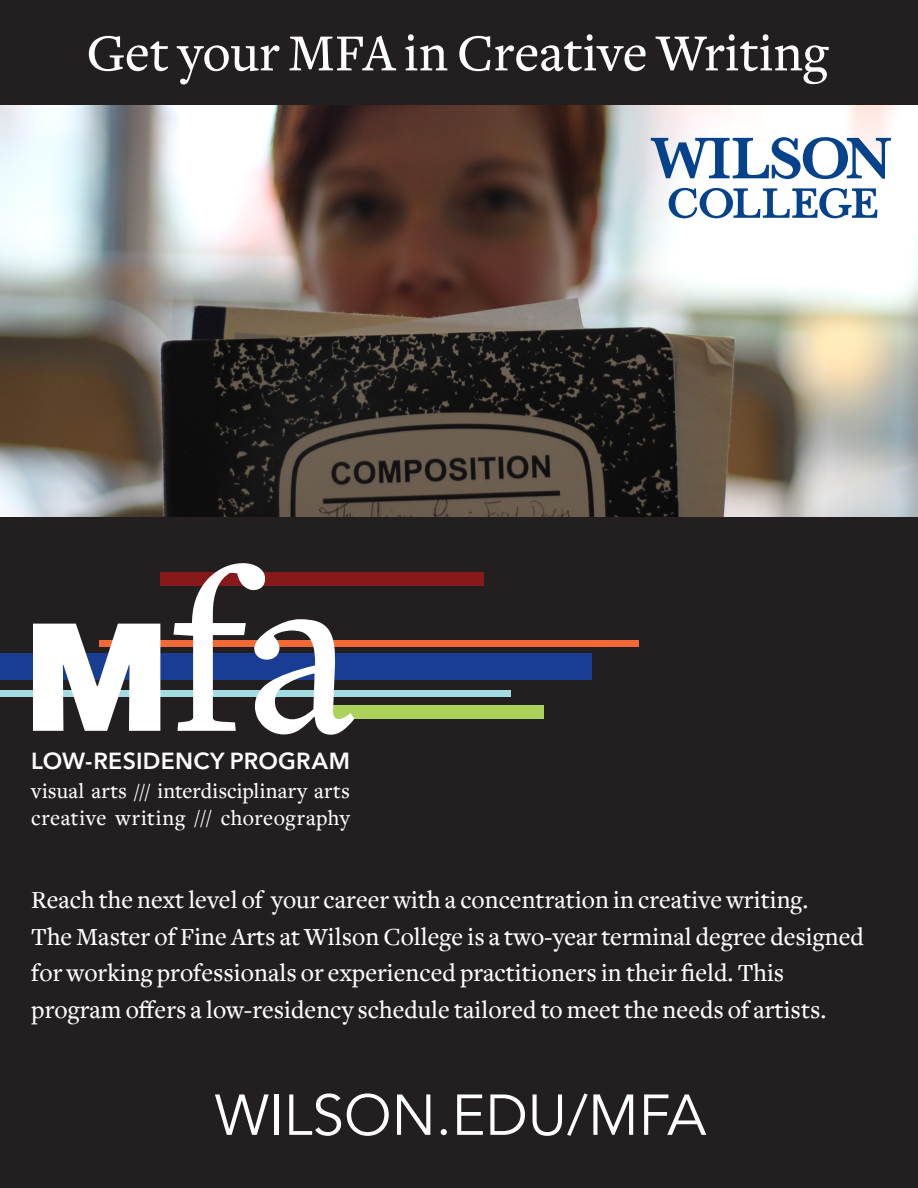
<style>
.page{position:relative;width:918px;height:1188px;background:#fff}
.page>*{position:absolute;margin:0;border:0;box-sizing:border-box;transform-origin:0 0}
.t1{font:57px "Avenir";color:#fff}
.t2{font:500 54px "Freight Text";color:#fff}
.t3{font:500 25.5px/36.6px "Freight Text";color:#fff}
.t4{font:600 23.1px "Avenir Next LT Pro";letter-spacing:.01em;color:#fff}
.t5{font:500 21.75px "Freight Text";letter-spacing:.02em;color:#fff}
.s1{font-size:19.65px}
</style>
<div class="page">
<div style="left:0;top:498px;width:918px;height:690px;background:#231f20"></div>
<img style="left:0;top:105px;width:918px;height:411px">
<div style="left:0;top:653px;width:592px;height:27px;background:#193d92"></div>
<div style="left:99px;top:641px;width:540px;height:6px;background:#f26935"></div>
<div style="left:328px;top:705px;width:216px;height:14px;background:#add25c"></div>
<div style="left:0;top:691px;width:511px;height:6px;background:#a3dbe2"></div>
<div style="left:160px;top:572px;width:324px;height:14px;background:#87191b"></div>
<svg style="left:33px;top:563px;width:322px;height:172px"></svg>
<div style="left:0;top:0;width:918px;height:105px;background:#231f20"></div>
<svg style="left:651px;top:137px;width:240px;height:42px"></svg>
<svg style="left:669px;top:188px;width:208px;height:30px"></svg>
<p class="t2" style="left:86px;top:24px;width:744px">Get your MFA in Creative Writing</p>
<p class="t4" style="left:31px;top:747px;width:320px">LOW-RESIDENCY PROGRAM</p>
<p class="t5" style="left:31px;top:780px;width:320px">visual arts <span class="s1">///</span> interdisciplinary arts</p>
<p class="t5" style="left:31px;top:806px;width:320px">creative writing <span class="s1">///</span> choreography</p>
<p class="t3" style="left:31px;top:882px;width:779px">Reach the next level of your career with a concentration in creative writing.</p>
<p class="t3" style="left:31px;top:919px;width:834px">The Master of Fine Arts at Wilson College is a two-year terminal degree designed for working professionals or experienced practitioners in their field. This program offers a low-residency schedule tailored to meet the needs of artists.</p>
<p class="t1" style="left:215px;top:1081px;width:493px">WILSON.EDU/MFA</p>
</div>
